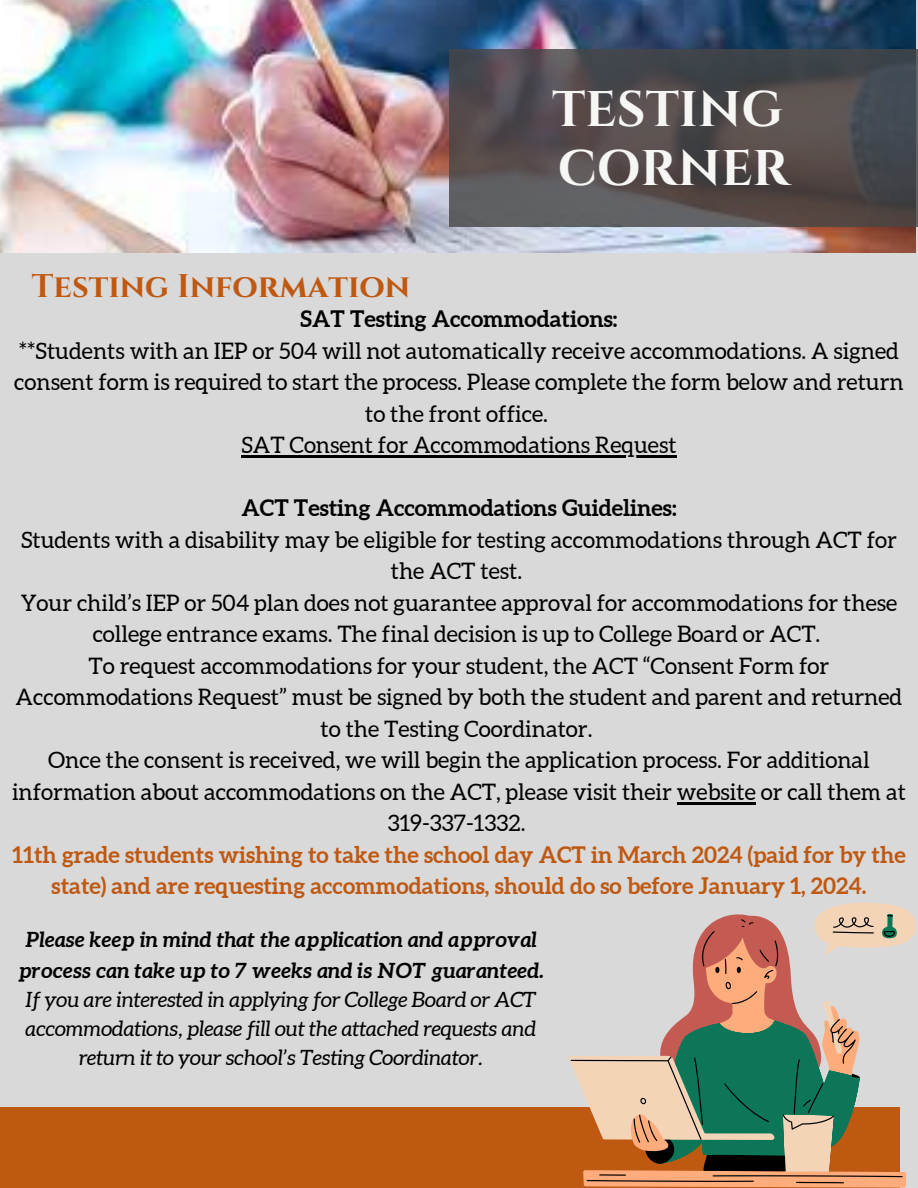
<style>
.page{position:relative;width:918px;height:1188px;background:#d9d9d9}
.page>*{position:absolute;margin:0;border:0;box-sizing:border-box;transform-origin:0 0}
.t1{font:700 49.95px "Cinzel";color:#f6f6f4}
.t2{font:700 32.7px "Cinzel";color:#bf5810}
.t3{font:22.8px/31.5px "Aleo";color:#000;text-align:center}
.t4{font:700 22.8px/31.5px "Aleo";color:#bf5810;text-align:center}
.t5{font:700 22.8px "Aleo";color:#000}
.t6{font:italic 21px/29.5px "Aleo";color:#000;text-align:center}
.s1{font-weight:700}
</style>
<div class="page">
<img style="left:0;top:0;width:915px;height:252px">
<svg style="left:449px;top:49px;width:469px;height:178px;background:#504c4e"></svg>
<div style="left:0;top:1107px;width:900px;height:81px;background:#bf5810"></div>
<svg style="left:583px;top:1172px;width:323px;height:16px;background:#f09a66"></svg>
<svg style="left:569px;top:902px;width:347px;height:161px"></svg>
<svg style="left:571px;top:915px;width:332px;height:268px"></svg>
<hr style="left:241px;top:456px;width:436px;height:2px;background:#000">
<hr style="left:677px;top:802px;width:79px;height:2px;background:#000">
<p class="t1" style="left:552px;top:77px;width:233px">TESTING</p>
<p class="t1" style="left:558px;top:137px;width:234px">CORNER</p>
<p class="t2" style="left:32px;top:265px;width:380px">Testing Information</p>
<p class="t5" style="left:301px;top:306px;width:318px">SAT Testing Accommodations:</p>
<p class="t3" style="left:14px;top:335px;width:891px">**Students with an IEP or 504 will not automatically receive accommodations. A signed consent form is required to start the process. Please complete the form below and return to the front office.</p>
<p class="t3" style="left:241px;top:429px;width:437px">SAT Consent for Accommodations Request</p>
<p class="t5" style="left:241px;top:495px;width:437px">ACT Testing Accommodations Guidelines:</p>
<p class="t3" style="left:21px;top:524px;width:877px">Students with a disability may be eligible for testing accommodations through ACT for the ACT test.</p>
<p class="t3" style="left:21px;top:587px;width:878px">Your child’s IEP or 504 plan does not guarantee approval for accommodations for these college entrance exams. The final decision is up to College Board or ACT.</p>
<p class="t3" style="left:16px;top:650px;width:888px">To request accommodations for your student, the ACT “Consent Form for<br>Accommodations Request” must be signed by both the student and parent and returned to the Testing Coordinator.</p>
<p class="t3" style="left:12px;top:744px;width:895px">Once the consent is received, we will begin the application process. For additional information about accommodations on the ACT, please visit their website or call them at<br>319-337-1332.</p>
<p class="t4" style="left:12px;top:839px;width:895px">11th grade students wishing to take the school day ACT in March 2024 (paid for by the state) and are requesting accommodations, should do so before January 1, 2024.</p>
<p class="t6" style="left:18px;top:925px;width:527px"><span class="s1">Please keep in mind that the application and approval process can take up to 7 weeks and is NOT guaranteed.<br></span>If you are interested in applying for College Board or ACT accommodations, please fill out the attached requests and return it to your school’s Testing Coordinator.</p>
</div>
